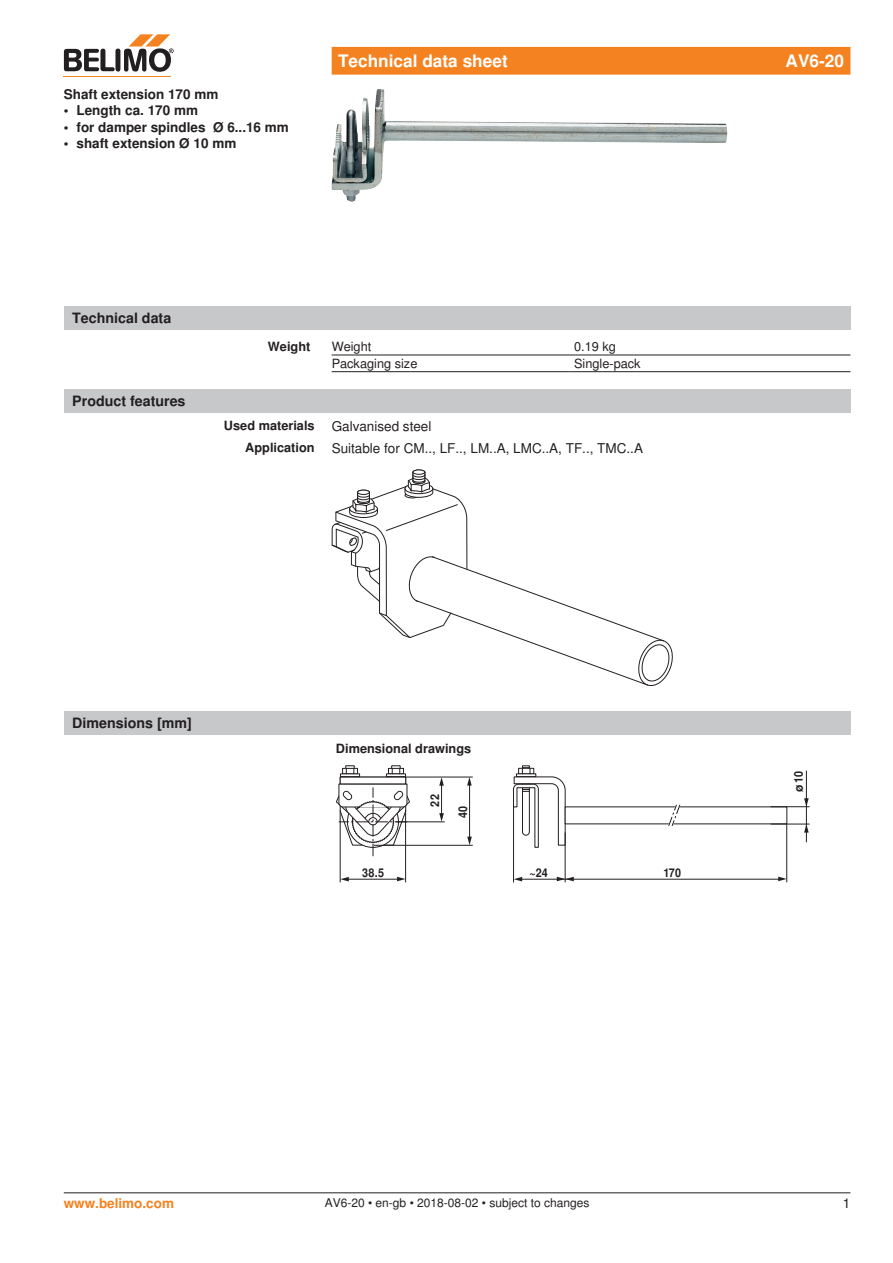
<style>
.page{position:relative;width:893px;height:1263px;background:#fff}
.page>*{position:absolute;margin:0;border:0;box-sizing:border-box;transform-origin:0 0}
.Rechtsbündig{font:700 17.25px "Nimbus Sans BEL";color:#fff}
.t1{font:700 14.25px "Nimbus Sans BEL";color:#231f20}
.Bulletpoints{font:700 13.5px "Nimbus Sans BEL";color:#231f20}
.Rechtsbündig_Footer{font:13.5px "Nimbus Sans BEL";color:#231f20}
.Einleitungstext{font:700 13.5px "Nimbus Sans BEL";color:#231f20}
.t2{font:700 13.5px "Nimbus Sans BEL";color:#f58220}
.Rechtsbündig-2{font:700 12.75px "Nimbus Sans BEL";color:#231f20}
.Tabellentext_Technis{font:12.75px "Nimbus Sans BEL";color:#231f20}
.Tabellentext_1mm_Ein{font:12.75px "Nimbus Sans BEL";color:#231f20}
.Footer_EU_center{font:12px "Nimbus Sans BEL";color:#231f20}
.t3{font:700 12px "Nimbus Sans BEL";letter-spacing:.02em;color:#231f20;scale:.9 1}
.t4{font:700 12px "Nimbus Sans BEL";letter-spacing:.02em;color:#231f20}
</style>
<div class="page">
<hr style="left:64px;top:76px;width:107px;height:1px;background:#f58220">
<svg style="left:64px;top:34px;width:110px;height:38px"></svg>
<div style="left:332px;top:47px;width:518px;height:28px;background:#f58220"></div>
<img style="left:332px;top:89px;width:395px;height:113px">
<div style="left:64px;top:306px;width:786px;height:24px;background:#c7c8ca"></div>
<hr style="left:332px;top:355px;width:238px;height:1px;background:#231f20">
<hr style="left:570px;top:355px;width:280px;height:1px;background:#231f20">
<hr style="left:332px;top:371px;width:238px;height:1px;background:#231f20">
<hr style="left:570px;top:371px;width:280px;height:1px;background:#231f20">
<div style="left:64px;top:389px;width:786px;height:23px;background:#c7c8ca"></div>
<svg style="left:332px;top:469px;width:341px;height:217px"></svg>
<div style="left:64px;top:711px;width:786px;height:24px;background:#c7c8ca"></div>
<svg style="left:778px;top:877px;width:8px;height:4px"></svg>
<hr style="left:786px;top:824px;width:1px;height:58px;background:#231f20">
<hr style="left:565px;top:832px;width:1px;height:50px;background:#231f20">
<hr style="left:346px;top:879px;width:56px;height:1px;background:#231f20">
<hr style="left:520px;top:879px;width:262px;height:1px;background:#231f20">
<svg style="left:397px;top:877px;width:8px;height:4px"></svg>
<svg style="left:341px;top:877px;width:8px;height:4px"></svg>
<hr style="left:405px;top:810px;width:1px;height:72px;background:#231f20">
<hr style="left:340px;top:810px;width:1px;height:72px;background:#231f20">
<svg style="left:557px;top:877px;width:17px;height:4px"></svg>
<svg style="left:514px;top:877px;width:8px;height:4px"></svg>
<hr style="left:513px;top:806px;width:1px;height:76px;background:#231f20">
<hr style="left:441px;top:781px;width:1px;height:35px;background:#231f20">
<hr style="left:396px;top:821px;width:49px;height:1px;background:#231f20">
<hr style="left:469px;top:781px;width:1px;height:59px;background:#231f20">
<svg style="left:467px;top:778px;width:5px;height:7px"></svg>
<svg style="left:439px;top:778px;width:5px;height:8px"></svg>
<svg style="left:467px;top:837px;width:5px;height:8px"></svg>
<hr style="left:386px;top:777px;width:87px;height:1px;background:#231f20">
<hr style="left:374px;top:845px;width:99px;height:1px;background:#231f20">
<hr style="left:806px;top:771px;width:1px;height:71px;background:#231f20">
<svg style="left:804px;top:825px;width:5px;height:8px"></svg>
<svg style="left:804px;top:798px;width:5px;height:8px"></svg>
<hr style="left:770px;top:824px;width:40px;height:1px;background:#231f20">
<hr style="left:770px;top:806px;width:40px;height:1px;background:#231f20">
<svg style="left:667px;top:804px;width:15px;height:22px"></svg>
<svg style="left:513px;top:765px;width:53px;height:83px"></svg>
<svg style="left:336px;top:765px;width:75px;height:91px"></svg>
<svg style="left:439px;top:813px;width:5px;height:9px"></svg>
<hr style="left:64px;top:1192px;width:786px;height:1px;background:#231f20">
<p class="Einleitungstext" style="left:64px;top:86px;width:156px">Shaft extension 170 mm</p>
<p class="Bulletpoints" style="left:64px;top:103px;width:136px">• Length ca. 170 mm</p>
<p class="Bulletpoints" style="left:64px;top:119px;width:227px">• for damper spindles Ø 6...16 mm</p>
<p class="Bulletpoints" style="left:64px;top:135px;width:174px">• shaft extension Ø 10 mm</p>
<p class="Rechtsbündig" style="left:338px;top:51px;width:171px">Technical data sheet</p>
<p class="Rechtsbündig" style="left:786px;top:51px;width:60px">AV6-20</p>
<p class="t1" style="left:72px;top:310px;width:100px">Technical data</p>
<p class="t1" style="left:72px;top:392px;width:115px">Product features</p>
<p class="Rechtsbündig-2" style="left:268px;top:338px;width:44px">Weight</p>
<p class="Tabellentext_Technis" style="left:332px;top:338px;width:41px">Weight</p>
<p class="Tabellentext_1mm_Ein" style="left:574px;top:338px;width:43px">0.19 kg</p>
<p class="Tabellentext_Technis" style="left:332px;top:355px;width:87px">Packaging size</p>
<p class="Tabellentext_1mm_Ein" style="left:574px;top:355px;width:68px">Single-pack</p>
<p class="Rechtsbündig-2" style="left:224px;top:418px;width:92px">Used materials</p>
<p class="Rechtsbündig_Footer" style="left:332px;top:418px;width:101px">Galvanised steel</p>
<p class="Rechtsbündig-2" style="left:245px;top:440px;width:71px">Application</p>
<p class="Rechtsbündig_Footer" style="left:332px;top:440px;width:313px">Suitable for CM.., LF.., LM..A, LMC..A, TF.., TMC..A</p>
<p class="t1" style="left:72px;top:715px;width:121px">Dimensions [mm]</p>
<p class="Rechtsbündig-2" style="left:336px;top:740px;width:137px">Dimensional drawings</p>
<p class="t3" style="left:428px;top:807px;width:15px;rotate:-90deg">22</p>
<p class="t3" style="left:456px;top:818px;width:15px;rotate:-90deg">40</p>
<p class="t3" style="left:362px;top:865px;width:26px">38.5</p>
<p class="t3" style="left:530px;top:865px;width:22px">~24</p>
<p class="t3" style="left:663px;top:865px;width:21px">170</p>
<p class="t4" style="left:791px;top:792px;width:23px;rotate:-90deg">ø10</p>
<p class="t2" style="left:64px;top:1195px;width:112px">www.belimo.com</p>
<p class="Footer_EU_center" style="left:325px;top:1196px;width:266px">AV6-20 • en-gb • 2018-08-02 • subject to changes</p>
<p class="Rechtsbündig_Footer" style="left:843px;top:1195px;width:9px">1</p>
</div>
